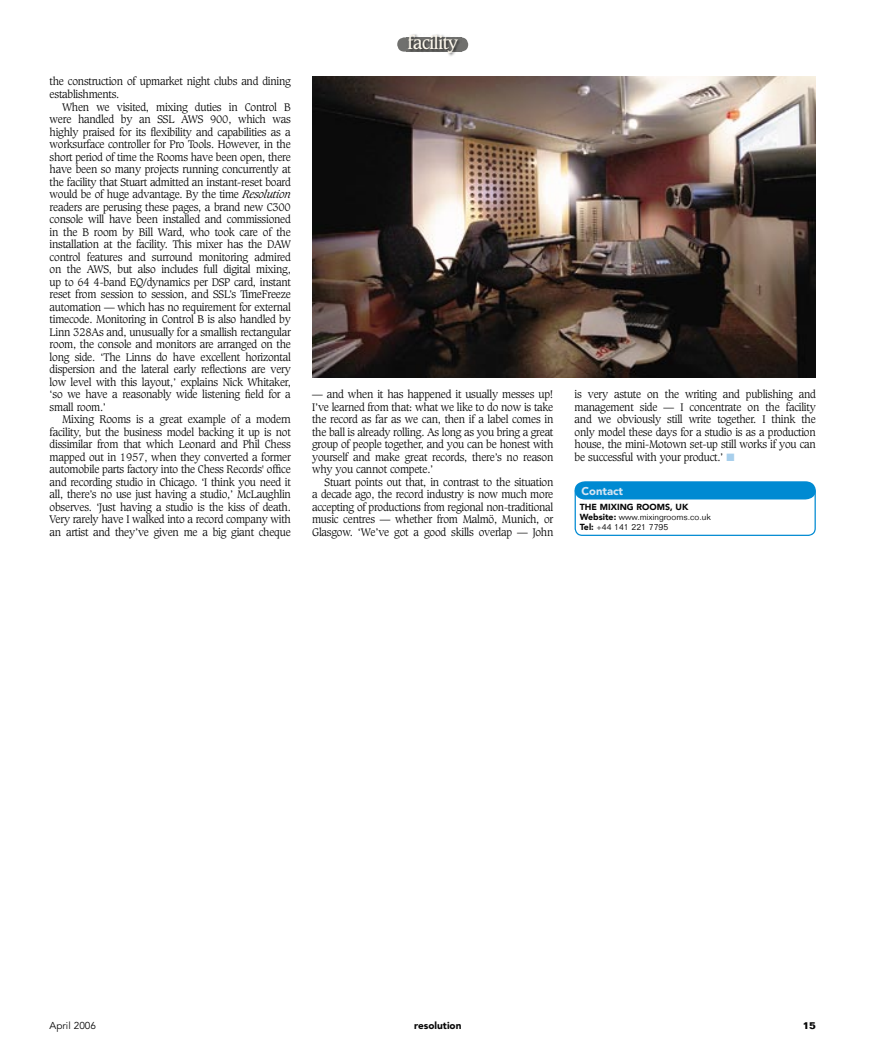
<style>
.page{position:relative;width:869px;height:1053px;background:#fff}
.page>*{position:absolute;margin:0;border:0;box-sizing:border-box;transform-origin:0 0}
.t1{font:17.5px "Caxton";letter-spacing:-.03em;color:#fdf8ed}
.t2{font:900 11.25px "Avenir";color:#d5e5f3}
.t3{font:300 10.62px/12.5px "Caxton";letter-spacing:-.02em;color:#070707;text-align:justify}
.t4{font:900 10px "Avenir";color:#070707}
.t5{font:10px "Avenir";color:#070707}
.t6{font:700 10px "Folio";color:#070707}
.t7{font:300 8.75px/10px "Folio";color:#070707}
.t8{font:900 8.75px "Avenir";color:#070707}
.s1{font-style:italic}
.s2{color:#a8cfec}
.s3{font-family:"Avenir";font-weight:900}
</style>
<div class="page">
<div style="left:397px;top:37px;width:71px;height:15px;background:#70706e;border-radius:7px"></div>
<svg style="left:574px;top:481px;width:241px;height:55px"></svg>
<img style="left:410px;top:34px;width:46px;height:22px">
<img style="left:409px;top:37px;width:51px;height:15px">
<img style="left:312px;top:77px;width:503px;height:300px">
<p class="t3" style="left:50px;top:76px;width:242px">the construction of upmarket night clubs and dining establishments.</p>
<p class="t3" style="left:50px;top:101px;width:242px;text-indent:12px">When we visited, mixing duties in Control B were handled by an SSL AWS 900, which was highly praised for its flexibility and capabilities as a worksurface controller for Pro Tools. However, in the short period of time the Rooms have been open, there have been so many projects running concurrently at the facility that Stuart admitted an instant-reset board would be of huge advantage. By the time <span class="s1">Resolution </span>readers are perusing these pages, a brand new C300 console will have been installed and commissioned in the B room by Bill Ward, who took care of the installation at the facility. This mixer has the DAW control features and surround monitoring admired on the AWS, but also includes full digital mixing, up to 64 4-band EQ/dynamics per DSP card, instant reset from session to session, and SSL’s TimeFreeze automation — which has no requirement for external timecode. Monitoring in Control B is also handled by Linn 328As and, unusually for a smallish rectangular room, the console and monitors are arranged on the long side. ‘The Linns do have excellent horizontal dispersion and the lateral early reflections are very low level with this layout,’ explains Nick Whitaker, ‘so we have a reasonably wide listening field for a small room.’</p>
<p class="t3" style="left:50px;top:413px;width:242px;text-indent:12px">Mixing Rooms is a great example of a modern facility, but the business model backing it up is not dissimilar from that which Leonard and Phil Chess mapped out in 1957, when they converted a former automobile parts factory into the Chess Records' office and recording studio in Chicago. ‘I think you need it all, there’s no use just having a studio,’ McLaughlin observes. ‘Just having a studio is the kiss of death.<br>Very rarely have I walked into a record company with an artist and they’ve given me a big giant cheque</p>
<h1 class="t1" style="left:407px;top:33px;width:52px">facility</h1>
<p class="t3" style="left:312px;top:388px;width:242px">— and when it has happened it usually messes up!<br>I’ve learned from that: what we like to do now is take the record as far as we can, then if a label comes in the ball is already rolling. As long as you bring a great group of people together, and you can be honest with yourself and make great records, there’s no reason why you cannot compete.’</p>
<p class="t3" style="left:312px;top:476px;width:242px;text-indent:12px">Stuart points out that, in contrast to the situation a decade ago, the record industry is now much more accepting of productions from regional non-traditional music centres — whether from Malmö, Munich, or Glasgow. ‘We’ve got a good skills overlap — John</p>
<p class="t3" style="left:574px;top:388px;width:242px">is very astute on the writing and publishing and management side — I concentrate on the facility and we obviously still write together. I think the only model these days for a studio is as a production house, the mini-Motown set-up still works if you can be successful with your product.’ <span class="s2">■</span></p>
<p class="t2" style="left:581px;top:484px;width:43px">Contact</p>
<p class="t8" style="left:579px;top:501px;width:110px">THE MIXING ROOMS, UK</p>
<p class="t7" style="left:579px;top:511px;width:132px"><span class="s3">Website:</span> www.mixingrooms.co.uk<br><span class="s3">Tel:</span> +44 141 221 7795</p>
<p class="t5" style="left:50px;top:1019px;width:48px">April 2006</p>
<p class="t4" style="left:414px;top:1019px;width:49px">resolution</p>
<p class="t6" style="left:802px;top:1019px;width:15px">15</p>
</div>
